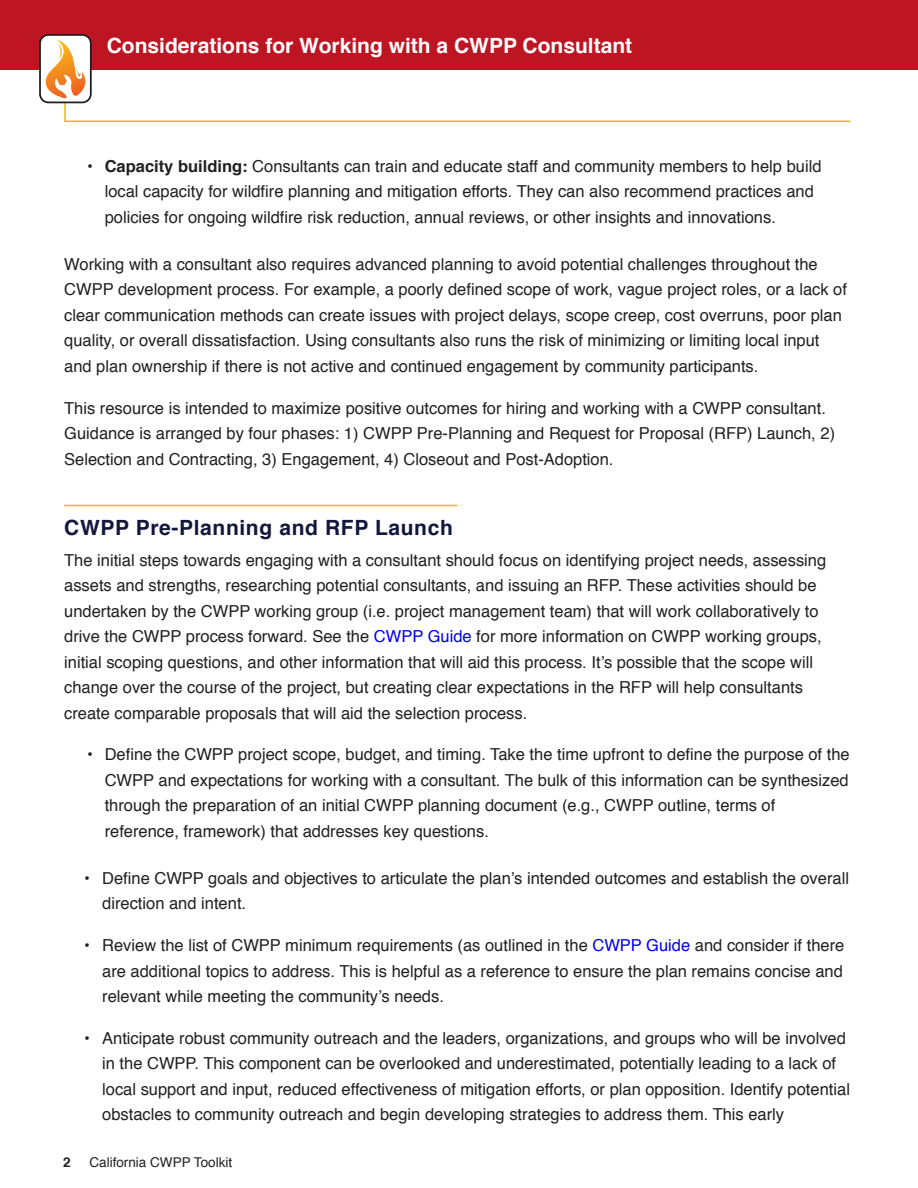
<style>
.page{position:relative;width:918px;height:1188px;background:#fff}
.page>*{position:absolute;margin:0;border:0;box-sizing:border-box;transform-origin:0 0}
.t1{font:700 21px "Helvetica";color:#fff}
.t2{font:700 21px "Helvetica";letter-spacing:.03em;color:#13173b}
.t3{font:16.5px/25.5px "Helvetica";color:#231f20}
.t4{font:13.5px "Helvetica";color:#231f20}
.t5{font:700 13.5px "Helvetica";color:#231f20}
.s1{font-weight:700}
.s2{color:#00e}
</style>
<div class="page">
<div style="left:0;top:0;width:918px;height:70px;background:#be1523"></div>
<div style="left:40px;top:35px;width:51px;height:67px;background:#fff;border-radius:8px"></div>
<div style="left:39px;top:34px;width:53px;height:69px;border:2px solid #211e1e;border-radius:8px"></div>
<svg style="left:40px;top:39px;width:811px;height:83px"></svg>
<hr style="left:64px;top:505px;width:393px;height:1px;background:#f2b225">
<p class="t1" style="left:107px;top:36px;width:527px">Considerations for Working with a CWPP Consultant</p>
<p class="t3" style="left:105px;top:155px;width:718px;text-indent:-18px">• <span class="s1">Capacity building:</span> Consultants can train and educate staff and community members to help build local capacity for wildfire planning and mitigation efforts. They can also recommend practices and policies for ongoing wildfire risk reduction, annual reviews, or other insights and innovations.</p>
<p class="t3" style="left:64px;top:253px;width:784px">Working with a consultant also requires advanced planning to avoid potential challenges throughout the CWPP development process. For example, a poorly defined scope of work, vague project roles, or a lack of clear communication methods can create issues with project delays, scope creep, cost overruns, poor plan quality, or overall dissatisfaction. Using consultants also runs the risk of minimizing or limiting local input and plan ownership if there is not active and continued engagement by community participants.</p>
<p class="t3" style="left:64px;top:396px;width:772px">This resource is intended to maximize positive outcomes for hiring and working with a CWPP consultant.<br>Guidance is arranged by four phases: 1) CWPP Pre-Planning and Request for Proposal (RFP) Launch, 2)<br>Selection and Contracting, 3) Engagement, 4) Closeout and Post-Adoption.</p>
<p class="t2" style="left:64px;top:519px;width:390px">CWPP Pre-Planning and RFP Launch</p>
<p class="t3" style="left:64px;top:548px;width:764px">The initial steps towards engaging with a consultant should focus on identifying project needs, assessing assets and strengths, researching potential consultants, and issuing an RFP. These activities should be undertaken by the CWPP working group (i.e. project management team) that will work collaboratively to drive the CWPP process forward. See the <span class="s2">CWPP Guide</span> for more information on CWPP working groups, initial scoping questions, and other information that will aid this process. It’s possible that the scope will change over the course of the project, but creating clear expectations in the RFP will help consultants create comparable proposals that will aid the selection process.</p>
<p class="t3" style="left:105px;top:743px;width:747px;text-indent:-18px">• Define the CWPP project scope, budget, and timing. Take the time upfront to define the purpose of the CWPP and expectations for working with a consultant. The bulk of this information can be synthesized through the preparation of an initial CWPP planning document (e.g., CWPP outline, terms of reference, framework) that addresses key questions.</p>
<p class="t3" style="left:102px;top:867px;width:748px;text-indent:-18px">• Define CWPP goals and objectives to articulate the plan’s intended outcomes and establish the overall direction and intent.</p>
<p class="t3" style="left:102px;top:934px;width:744px;text-align:justify;text-indent:-18px">• Review the list of CWPP minimum requirements (as outlined in the <span class="s2">CWPP Guide</span> and consider if there are additional topics to address. This is helpful as a reference to ensure the plan remains concise and relevant while meeting the community’s needs.</p>
<p class="t3" style="left:102px;top:1027px;width:749px;text-indent:-18px">• Anticipate robust community outreach and the leaders, organizations, and groups who will be involved in the CWPP. This component can be overlooked and underestimated, potentially leading to a lack of local support and input, reduced effectiveness of mitigation efforts, or plan opposition. Identify potential obstacles to community outreach and begin developing strategies to address them. This early</p>
<p class="t5" style="left:63px;top:1157px;width:9px">2</p>
<p class="t4" style="left:89px;top:1157px;width:144px">California CWPP Toolkit</p>
</div>
